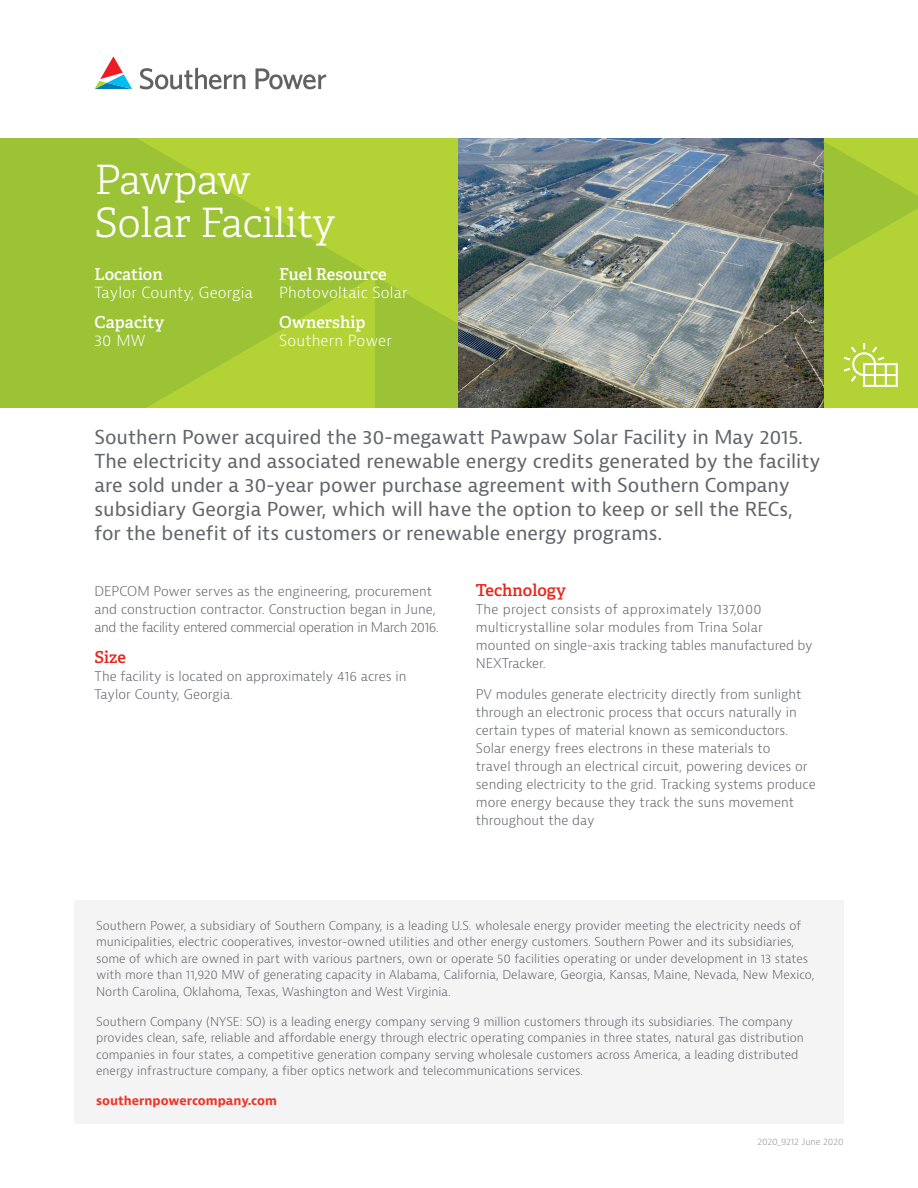
<style>
.page{position:relative;width:918px;height:1188px;background:#fff}
.page>*{position:absolute;margin:0;border:0;box-sizing:border-box;transform-origin:0 0}
.t1{font:300 40.5px/43.5px "Adelle";color:#fff}
.Lead_In{font:18.75px/24px "Bernina Sans";color:#63656a}
.Info{font:600 16.5px "Adelle";color:#fff}
.Copy{font:600 16.5px "Adelle";color:#e72419}
.Info-2{font:300 15px "Bernina Sans";letter-spacing:.01em;color:#fff}
.Copy-2{font:300 13.2px/18px "Bernina Sans";color:#63656a}
.t2{font:300 12px/16.5px "Bernina Sans";color:#63656a}
.t3{font:700 12px "Bernina Sans";color:#ee3529}
.t4{font:300 9px "Bernina Sans";letter-spacing:-.01em;color:#939598}
</style>
<div class="page">
<div style="left:0;top:138px;width:918px;height:269px;background:#b3d235"></div>
<svg style="left:0;top:138px;width:375px;height:269px;fill:#9bc335"></svg>
<svg style="left:824px;top:142px;width:94px;height:228px"></svg>
<svg style="left:375px;top:276px;width:84px;height:131px"></svg>
<img style="left:459px;top:138px;width:365px;height:269px">
<svg style="left:844px;top:343px;width:54px;height:44px"></svg>
<svg style="left:94px;top:56px;width:38px;height:33px"></svg>
<svg style="left:140px;top:67px;width:186px;height:22px"></svg>
<div style="left:74px;top:901px;width:770px;height:223px;background:#f4f4f4"></div>
<p class="t1" style="left:94px;top:158px;width:242px">Pawpaw<br>Solar Facility</p>
<p class="Info" style="left:94px;top:264px;width:70px">Location</p>
<p class="Info-2" style="left:94px;top:283px;width:160px">Taylor County, Georgia</p>
<p class="Info" style="left:94px;top:312px;width:71px">Capacity</p>
<p class="Info-2" style="left:94px;top:331px;width:52px">30 MW</p>
<p class="Info" style="left:279px;top:264px;width:109px">Fuel Resource</p>
<p class="Info-2" style="left:279px;top:283px;width:130px">Photovoltaic Solar</p>
<p class="Info" style="left:279px;top:312px;width:88px">Ownership</p>
<p class="Info-2" style="left:279px;top:331px;width:114px">Southern Power</p>
<p class="Lead_In" style="left:94px;top:426px;width:728px">Southern Power acquired the 30-megawatt Pawpaw Solar Facility in May 2015.<br>The electricity and associated renewable energy credits generated by the facility are sold under a 30-year power purchase agreement with Southern Company subsidiary Georgia Power, which will have the option to keep or sell the RECs, for the benefit of its customers or renewable energy programs.</p>
<p class="Copy-2" style="left:94px;top:582px;width:346px">DEPCOM Power serves as the engineering, procurement and construction contractor. Construction began in June, and the facility entered commercial operation in March 2016.</p>
<p class="Copy" style="left:94px;top:647px;width:33px">Size</p>
<p class="Copy-2" style="left:94px;top:668px;width:313px">The facility is located on approximately 416 acres in<br>Taylor County, Georgia.</p>
<p class="Copy" style="left:476px;top:580px;width:91px">Technology</p>
<p class="Copy-2" style="left:476px;top:600px;width:338px">The project consists of approximately 137,000 multicrystalline solar modules from Trina Solar mounted on single-axis tracking tables manufactured by NEXTracker.</p>
<p class="Copy-2" style="left:476px;top:686px;width:341px">PV modules generate electricity directly from sunlight through an electronic process that occurs naturally in certain types of material known as semiconductors.<br>Solar energy frees electrons in these materials to<br>travel through an electrical circuit, powering devices or sending electricity to the grid. Tracking systems produce more energy because they track the suns movement throughout the day</p>
<p class="t2" style="left:96px;top:917px;width:720px">Southern Power, a subsidiary of Southern Company, is a leading U.S. wholesale energy provider meeting the electricity needs of municipalities, electric cooperatives, investor-owned utilities and other energy customers. Southern Power and its subsidiaries, some of which are owned in part with various partners, own or operate 50 facilities operating or under development in 13 states with more than 11,920 MW of generating capacity in Alabama, California, Delaware, Georgia, Kansas, Maine, Nevada, New Mexico, North Carolina, Oklahoma, Texas, Washington and West Virginia.</p>
<p class="t2" style="left:96px;top:1013px;width:709px">Southern Company (NYSE: SO) is a leading energy company serving 9 million customers through its subsidiaries. The company provides clean, safe, reliable and affordable energy through electric operating companies in three states, natural gas distribution companies in four states, a competitive generation company serving wholesale customers across America, a leading distributed energy infrastructure company, a fiber optics network and telecommunications services.</p>
<p class="t3" style="left:96px;top:1093px;width:182px">southernpowercompany.com</p>
<p class="t4" style="left:757px;top:1136px;width:88px">2020_9212 June 2020</p>
</div>
